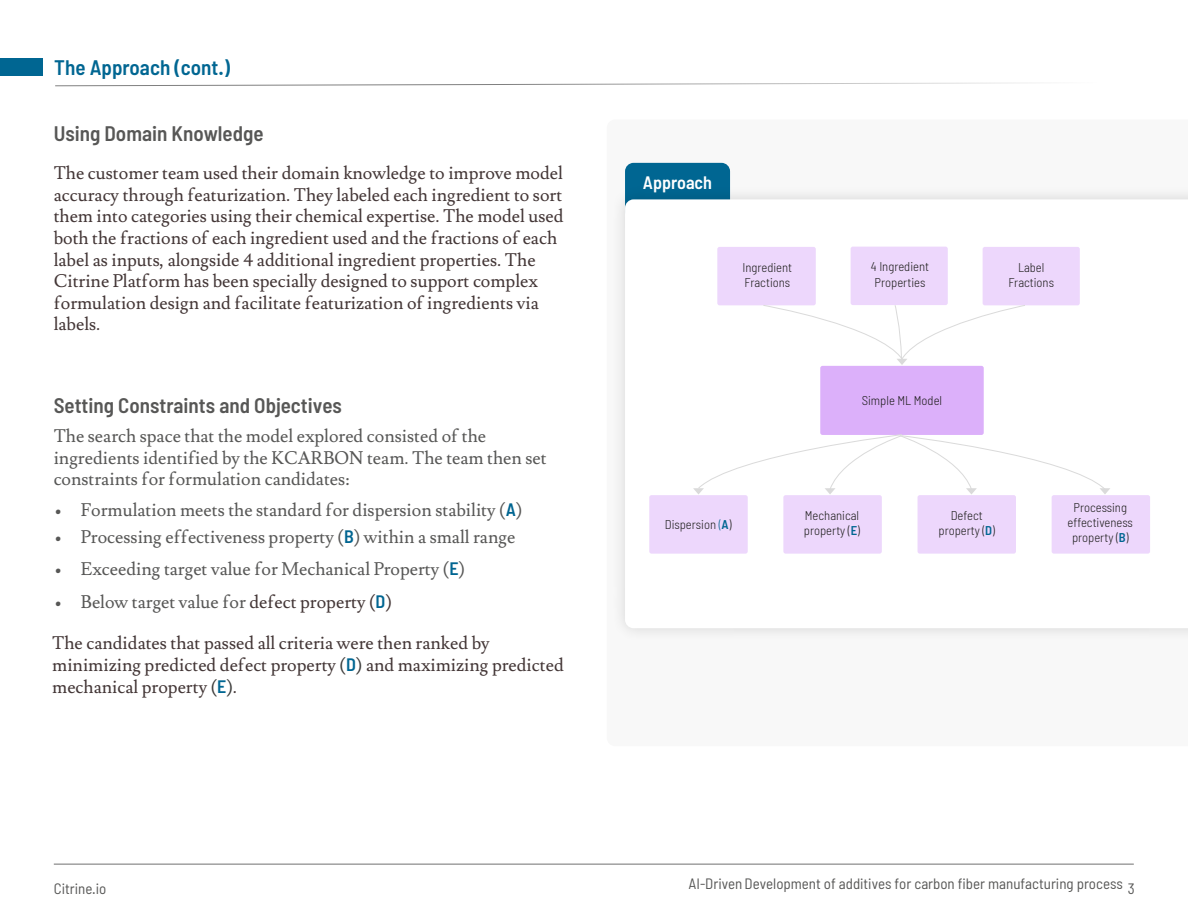
<style>
.page{position:relative;width:1188px;height:918px;background:#fff}
.page>*{position:absolute;margin:0;border:0;box-sizing:border-box;transform-origin:0 0}
.t1{font:600 semi-condensed 21px "Barlow";color:#575756}
.t2{font:600 semi-condensed 21px "Barlow";color:#006692}
.t3{font:18px/21.6px "Lusitana";color:#433636}
.t4{font:18px/21.6px "Lusitana";color:#575756}
.t5{font:600 semi-condensed 18px "Barlow";color:#fff}
.t6{font:semi-condensed 15px "Barlow";color:#575756}
.t7{font:300 semi-condensed 12.75px/15.3px "Barlow";color:#1d1d1b}
.s1{font-family:"Barlow";font-weight:600;font-stretch:semi-condensed;color:#006591}
.s2{color:#433636}
.s3{color:#3c3c3b}
.s4{font-family:"Barlow";font-weight:600;font-stretch:semi-condensed;color:#006692}
.s5{color:#006692}
.s6{font-weight:600;color:#006692}
.s7{font-style:inherit}
</style>
<div class="page">
<hr style="left:54px;top:864px;width:1080px;height:1px;background:#707070">
<div style="left:625px;top:163px;width:105px;height:56px;background:#006692;border-radius:9px"></div>
<div style="left:611px;top:185px;width:577px;height:458px;background:#000;opacity:.14"></div>
<svg style="left:625px;top:199px;width:563px;height:429px"></svg>
<svg style="left:55px;top:82px;width:953px;height:4px"></svg>
<div style="left:0;top:58px;width:43px;height:17px;background:#006692"></div>
<div style="left:820px;top:366px;width:164px;height:69px;background:#dcb0fa;border-radius:2px"></div>
<div style="left:851px;top:247px;width:97px;height:58px;background:#edd7fc;border-radius:2px"></div>
<div style="left:983px;top:247px;width:97px;height:58px;background:#edd7fc;border-radius:2px"></div>
<div style="left:717px;top:247px;width:99px;height:58px;background:#edd7fc;border-radius:2px"></div>
<svg style="left:763px;top:305px;width:263px;height:60px"></svg>
<svg style="left:693px;top:434px;width:417px;height:61px"></svg>
<div style="left:649px;top:495px;width:99px;height:59px;background:#edd7fc;border-radius:2px"></div>
<div style="left:783px;top:495px;width:99px;height:59px;background:#edd7fc;border-radius:2px"></div>
<div style="left:918px;top:495px;width:98px;height:59px;background:#edd7fc;border-radius:2px"></div>
<div style="left:1052px;top:495px;width:98px;height:59px;background:#edd7fc;border-radius:2px"></div>
<p class="t2" style="left:54px;top:59px;width:177px">The Approach (cont.)</p>
<p class="t1" style="left:54px;top:125px;width:211px">Using Domain Knowledge</p>
<p class="t3" style="left:54px;top:164px;width:511px">The customer team used their domain knowledge to improve model accuracy through featurization. They labeled each ingredient to sort them into categories using their chemical expertise. The model used both the fractions of each ingredient used and the fractions of each label as inputs, alongside 4 additional ingredient properties. The Citrine Platform has been specially designed to support complex formulation design and facilitate featurization of ingredients via labels.</p>
<p class="t1" style="left:54px;top:397px;width:290px">Setting Constraints and Objectives</p>
<p class="t4" style="left:54px;top:426px;width:495px">The search space that the model explored consisted of the ingredients identified by the KCARBON team. The team then set constraints for formulation candidates:</p>
<p class="t4" style="left:54px;top:500px;width:470px">• Formulation meets the standard for dispersion stability (<span class="s1">A</span>)</p>
<p class="t4" style="left:54px;top:527px;width:463px">• Processing effectiveness property (<span class="s1">B</span>) within a small range</p>
<p class="t4" style="left:54px;top:559px;width:413px">• Exceeding target value for Mechanical Property (<span class="s1">E</span>)</p>
<p class="t4" style="left:54px;top:592px;width:340px">• Below target value for <span class="s2">defect property (</span><span class="s1">D</span><span class="s2">)</span></p>
<p class="t3" style="left:52px;top:633px;width:513px;line-height:22px">The candidates that passed all criteria were then ranked by minimizing predicted defect property <span class="s3">(</span><span class="s4">D</span><span class="s3">)</span> and maximizing predicted mechanical property <span class="s3">(</span><span class="s4">E</span><span class="s3">)</span>.</p>
<p class="t5" style="left:643px;top:175px;width:71px">Approach</p>
<p class="t7" style="left:871px;top:260px;width:60px">4 Ingredient<br>Properties</p>
<p class="t7" style="left:742px;top:260px;width:51px">Ingredient<br>Fractions</p>
<p class="t7" style="left:1008px;top:260px;width:47px;text-align:center">Label<br>Fractions</p>
<p class="t7" style="left:862px;top:394px;width:82px">Simple ML Model</p>
<p class="t7" style="left:665px;top:518px;width:68px">Dispersion <span class="s5">(</span><span class="s6">A</span>)</p>
<p class="t7" style="left:939px;top:509px;width:58px;text-align:center">Defect property (<span class="s6">D</span>)</p>
<p class="t7" style="left:1068px;top:501px;width:67px;text-align:center">Processing effectiveness property (<span class="s6">B</span>)</p>
<p class="t7" style="left:804px;top:508px;width:58px">Mechanical property (<span class="s6">E</span>)</p>
<p class="t6" style="left:54px;top:880px;width:54px">Citrine.io</p>
<p class="t6" style="left:688px;top:875px;width:448px"><span class="s7">AI-Driven</span> Development of additives for carbon fiber manufacturing process 3</p>
</div>
